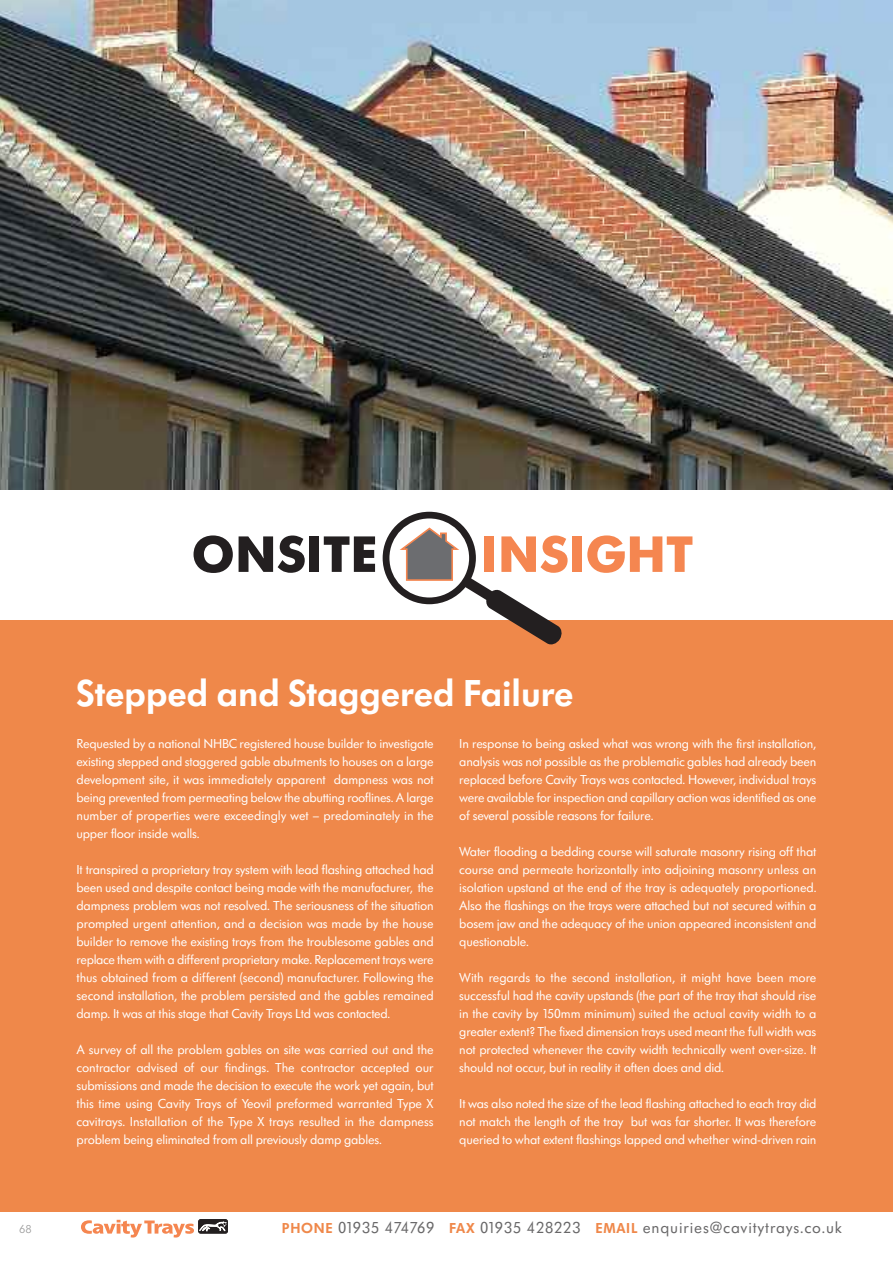
<style>
.page{position:relative;width:893px;height:1263px;background:#fff}
.page>*{position:absolute;margin:0;border:0;box-sizing:border-box;transform-origin:0 0}
.t1{font:700 53.25px "Futura SB";color:#f58650}
.t2{font:700 53.25px "Futura SB";color:#231f20}
.t3{font:39px "Futura SB Dem Bol";color:#fff}
.t4{font:16.5px "Futura SB";letter-spacing:.05em;color:#686768}
.t5{font:13.5px/18px "Futura SB";letter-spacing:-.015em;color:#fff;text-align:justify}
.t6{font:300 12px "Futura SB";color:#939393}
.s1{font-family:"Futura SB Dem Bol";font-size:15px;color:#ef884a}
</style>
<div class="page">
<div style="left:0;top:621px;width:893px;height:591px;background:#ef884a"></div>
<img style="left:0;top:0;width:893px;height:489px">
<svg style="left:383px;top:512px;width:180px;height:132px"></svg>
<svg style="left:199px;top:1219px;width:29px;height:14px"></svg>
<div style="left:199px;top:1219px;width:29px;height:14px;border:1px solid #231f20;border-radius:2px"></div>
<svg style="left:200px;top:1222px;width:26px;height:9px"></svg>
<svg style="left:81px;top:1220px;width:113px;height:17px"></svg>
<p class="t2" style="left:192px;top:522px;width:187px">ONSITE</p>
<p class="t1" style="left:481px;top:522px;width:214px">INSIGHT</p>
<p class="t3" style="left:77px;top:670px;width:498px">Stepped and Staggered Failure</p>
<p class="t5" style="left:77px;top:734px;width:359px">Requested by a national NHBC registered house builder to investigate existing stepped and staggered gable abutments to houses on a large development site, it was immediately apparent dampness was not being prevented from permeating below the abutting rooflines. A large number of properties were exceedingly wet – predominately in the upper floor inside walls.</p>
<p class="t5" style="left:77px;top:860px;width:359px">It transpired a proprietary tray system with lead flashing attached had been used and despite contact being made with the manufacturer, the dampness problem was not resolved. The seriousness of the situation prompted urgent attention, and a decision was made by the house builder to remove the existing trays from the troublesome gables and replace them with a different proprietary make. Replacement trays were thus obtained from a different (second) manufacturer. Following the second installation, the problem persisted and the gables remained damp. It was at this stage that Cavity Trays Ltd was contacted.</p>
<p class="t5" style="left:77px;top:1040px;width:359px">A survey of all the problem gables on site was carried out and the contractor advised of our findings. The contractor accepted our submissions and made the decision to execute the work yet again, but this time using Cavity Trays of Yeovil preformed warranted Type X cavitrays. Installation of the Type X trays resulted in the dampness problem being eliminated from all previously damp gables.</p>
<p class="t5" style="left:459px;top:734px;width:359px">In response to being asked what was wrong with the first installation, analysis was not possible as the problematic gables had already been replaced before Cavity Trays was contacted. However, individual trays were available for inspection and capillary action was identified as one of several possible reasons for failure.</p>
<p class="t5" style="left:459px;top:842px;width:359px">Water flooding a bedding course will saturate masonry rising off that course and permeate horizontally into adjoining masonry unless an isolation upstand at the end of the tray is adequately proportioned.<br>Also the flashings on the trays were attached but not secured within a bosem jaw and the adequacy of the union appeared inconsistent and questionable.</p>
<p class="t5" style="left:459px;top:968px;width:359px">With regards to the second installation, it might have been more successful had the cavity upstands (the part of the tray that should rise in the cavity by 150mm minimum) suited the actual cavity width to a greater extent? The fixed dimension trays used meant the full width was not protected whenever the cavity width technically went over-size. It should not occur, but in reality it often does and did.</p>
<p class="t5" style="left:459px;top:1094px;width:359px">It was also noted the size of the lead flashing attached to each tray did not match the length of the tray but was far shorter. It was therefore queried to what extent flashings lapped and whether wind-driven rain</p>
<p class="t6" style="left:19px;top:1221px;width:14px">68</p>
<p class="t4" style="left:282px;top:1218px;width:562px"><span class="s1">PHONE</span> 01935 474769 <span class="s1">FAX</span> 01935 428223 <span class="s1">EMAIL</span> enquiries@cavitytrays.co.uk</p>
</div>
